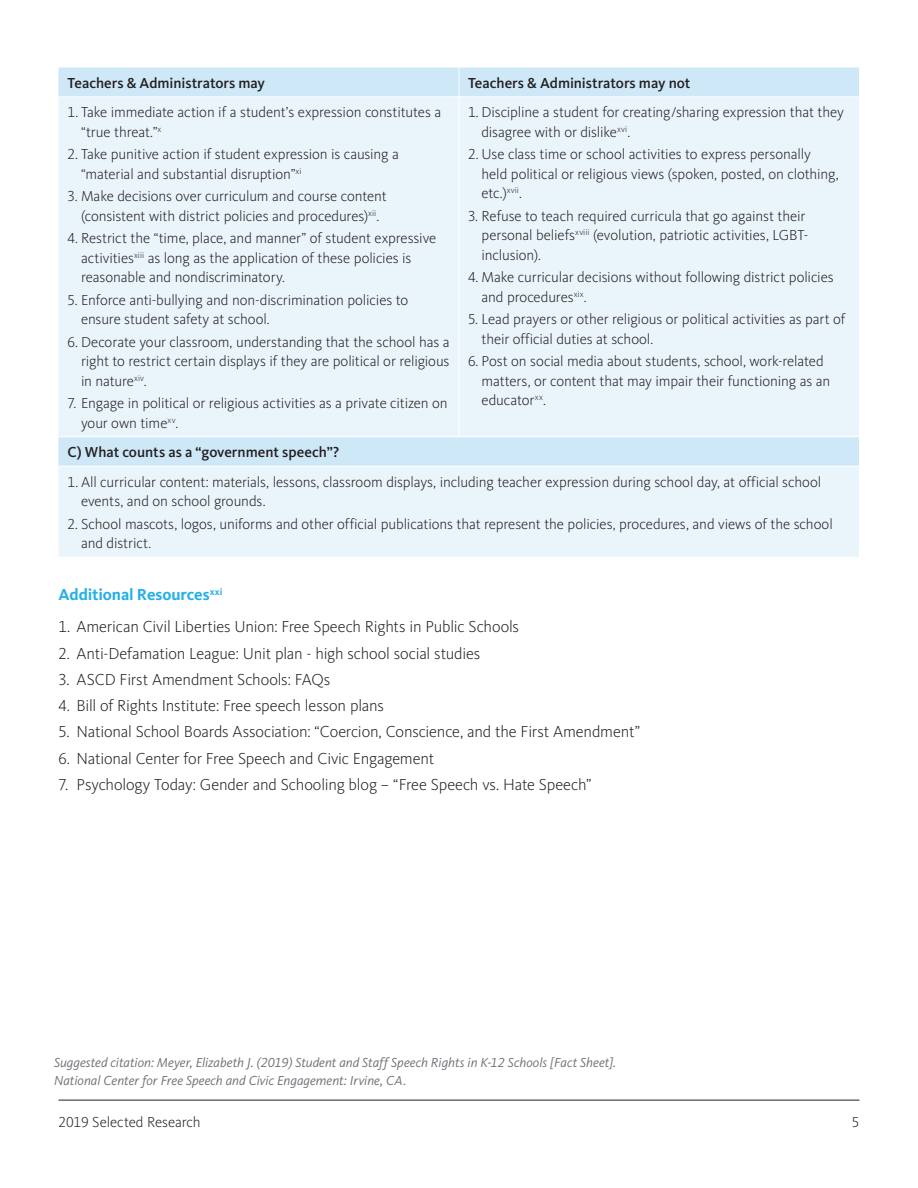
<style>
.page{position:relative;width:918px;height:1188px;background:#fff}
.page>*{position:absolute;margin:0;border:0;box-sizing:border-box;transform-origin:0 0}
.t1{font:300 16.5px "Kievit OT";letter-spacing:-.01em;color:#231f20}
._2_Subhead{font:700 16.5px "Kievit OT";letter-spacing:-.01em;color:#26b1e6}
.t2{font:300 15px/19.5px "Kievit OT";letter-spacing:-.01em;color:#231f20}
.Table_text{font:500 15px "Kievit OT";letter-spacing:-.005em;color:#231f20}
.t3{font:italic 13.5px/18px "Kievit OT";color:#6e7277}
</style>
<div class="page">
<div style="left:58px;top:68px;width:801px;height:29px;background:#cee8f8"></div>
<div style="left:58px;top:98px;width:801px;height:459px;background:#eaf5fb"></div>
<hr style="left:58px;top:436px;width:401px;height:1px;background:#fff">
<hr style="left:459px;top:436px;width:401px;height:1px;background:#fff">
<hr style="left:58px;top:466px;width:401px;height:1px;background:#fff">
<hr style="left:459px;top:466px;width:401px;height:1px;background:#fff">
<hr style="left:459px;top:97px;width:1px;height:339px;background:#fff">
<hr style="left:459px;top:67px;width:1px;height:30px;background:#fff">
<hr style="left:58px;top:1100px;width:802px;height:1px;background:#231f20">
<p class="Table_text" style="left:68px;top:74px;width:199px">Teachers &amp; Administrators may</p>
<p class="Table_text" style="left:468px;top:74px;width:224px">Teachers &amp; Administrators may not</p>
<p class="t2" style="left:81px;top:102px;width:362px;text-indent:-14px">1. Take immediate action if a student’s expression constitutes a “true threat.”<sup>x</sup></p>
<p class="t2" style="left:81px;top:144px;width:319px;text-indent:-14px">2. Take punitive action if student expression is causing a “material and substantial disruption”<sup>xi</sup></p>
<p class="t2" style="left:68px;top:186px;width:321px;text-align:center">3. Make decisions over curriculum and course content (consistent with district policies and procedures)<sup>xii</sup>.</p>
<p class="t2" style="left:81px;top:228px;width:357px;text-indent:-14px">4. Restrict the “time, place, and manner” of student expressive activities<sup>xiii</sup> as long as the application of these policies is reasonable and nondiscriminatory.</p>
<p class="t2" style="left:81px;top:290px;width:329px;text-indent:-14px">5. Enforce anti-bullying and non-discrimination policies to ensure student safety at school.</p>
<p class="t2" style="left:81px;top:332px;width:370px;text-align:justify;text-indent:-14px">6. Decorate your classroom, understanding that the school has a right to restrict certain displays if they are political or religious in nature<sup>xiv</sup>.</p>
<p class="t2" style="left:81px;top:393px;width:368px;text-indent:-14px">7. Engage in political or religious activities as a private citizen on your own time<sup>xv</sup>.</p>
<p class="t2" style="left:482px;top:102px;width:364px;text-indent:-14px">1. Discipline a student for creating/sharing expression that they disagree with or dislike<sup>xvi</sup>.</p>
<p class="t2" style="left:482px;top:144px;width:359px;text-indent:-14px">2. Use class time or school activities to express personally held political or religious views (spoken, posted, on clothing, etc.)<sup>xvii</sup>.</p>
<p class="t2" style="left:482px;top:206px;width:328px;text-indent:-14px">3. Refuse to teach required curricula that go against their personal beliefs<sup>xviii</sup> (evolution, patriotic activities, LGBT&shy;inclusion).</p>
<p class="t2" style="left:482px;top:267px;width:354px;text-indent:-14px">4. Make curricular decisions without following district policies and procedures<sup>xix</sup>.</p>
<p class="t2" style="left:482px;top:309px;width:365px;text-indent:-14px">5. Lead prayers or other religious or political activities as part of their official duties at school.</p>
<p class="t2" style="left:482px;top:351px;width:350px;text-indent:-14px">6. Post on social media about students, school, work-related matters, or content that may impair their functioning as an educator<sup>xx</sup>.</p>
<p class="Table_text" style="left:68px;top:443px;width:273px">C) What counts as a “government speech”?</p>
<p class="t2" style="left:81px;top:472px;width:742px;text-indent:-14px">1. All curricular content: materials, lessons, classroom displays, including teacher expression during school day, at official school events, and on school grounds.</p>
<p class="t2" style="left:81px;top:514px;width:753px;text-indent:-14px">2. School mascots, logos, uniforms and other official publications that represent the policies, procedures, and views of the school and district.</p>
<p class="_2_Subhead" style="left:58px;top:585px;width:166px">Additional Resources<sup>xxi</sup></p>
<p class="t1" style="left:58px;top:617px;width:462px">1. American Civil Liberties Union: Free Speech Rights in Public Schools</p>
<p class="t1" style="left:58px;top:643px;width:423px">2. Anti-Defamation League: Unit plan - high school social studies</p>
<p class="t1" style="left:58px;top:669px;width:273px">3. ASCD First Amendment Schools: FAQs</p>
<p class="t1" style="left:58px;top:696px;width:327px">4. Bill of Rights Institute: Free speech lesson plans</p>
<p class="t1" style="left:58px;top:722px;width:583px">5. National School Boards Association: “Coercion, Conscience, and the First Amendment”</p>
<p class="t1" style="left:58px;top:748px;width:377px">6. National Center for Free Speech and Civic Engagement</p>
<p class="t1" style="left:58px;top:774px;width:534px">7. Psychology Today: Gender and Schooling blog – “Free Speech vs. Hate Speech”</p>
<p class="t3" style="left:54px;top:1053px;width:564px">Suggested citation: Meyer, Elizabeth J. (2019) Student and Staff Speech Rights in K-12 Schools [Fact Sheet].<br>National Center for Free Speech and Civic Engagement: Irvine, CA.</p>
<p class="t2" style="left:58px;top:1113px;width:144px">2019 Selected Research</p>
<p class="t2" style="left:852px;top:1113px;width:9px">5</p>
</div>
